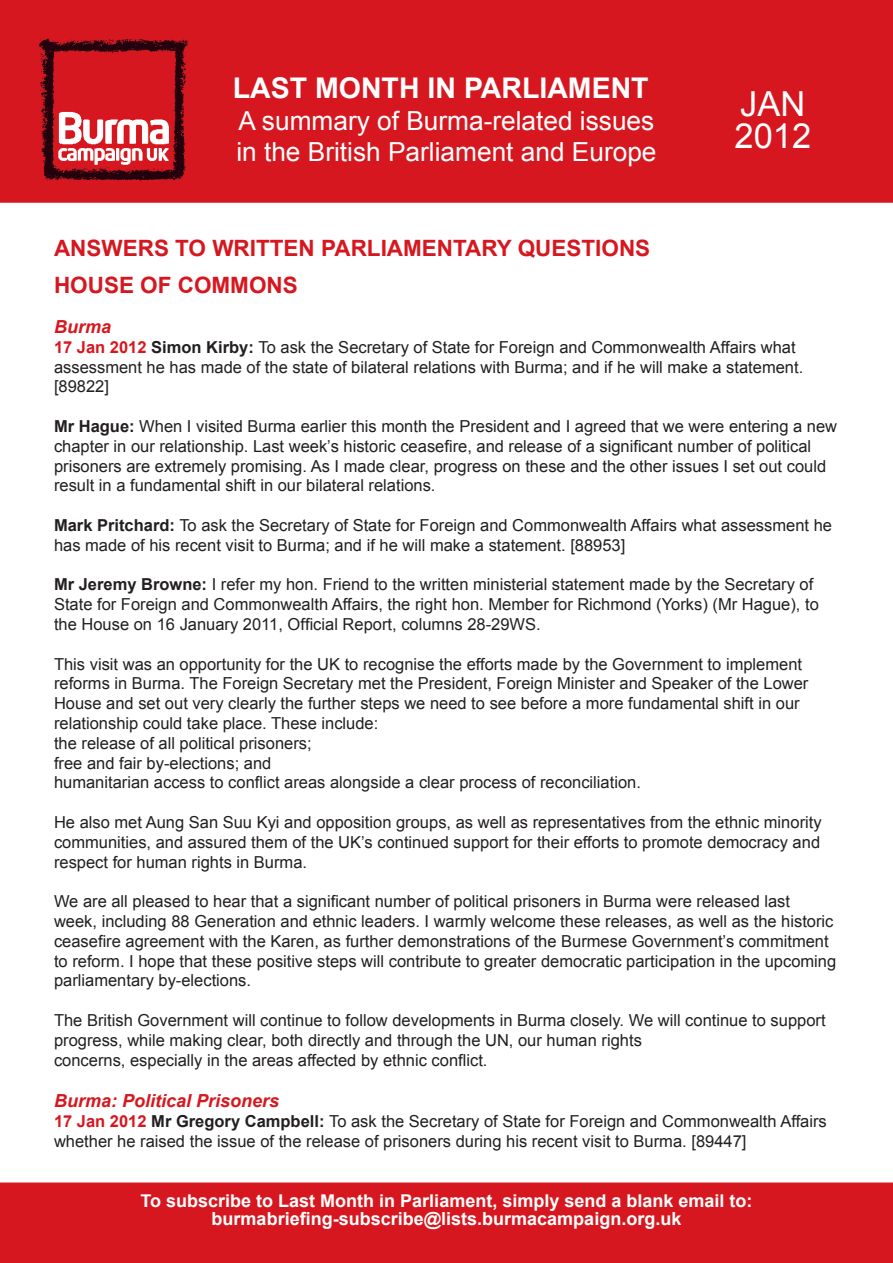
<style>
.page{position:relative;width:893px;height:1263px;background:#fff}
.page>*{position:absolute;margin:0;border:0;box-sizing:border-box;transform-origin:0 0}
.t1{font:34.5px "Arial";color:#fff}
.t2{font:700 28.5px "Arial";color:#fff}
.t3{font:26.25px/31.5px "Arial";color:#fff}
.t4{font:700 22.5px "Arial";color:#d7171f}
.t5{font:700 18px "Arial";color:#fff}
.t6{font:italic 700 18px "Arial";color:#d7171f}
.t7{font:16.5px/19.8px "Arial";color:#231f20}
.s1{font-weight:700;color:#d7171f}
.s2{font-weight:700}
</style>
<div class="page">
<div style="left:0;top:0;width:893px;height:203px;background:#d7171f;border:2px solid #d7171f"></div>
<img style="left:39px;top:38px;width:150px;height:143px">
<div style="left:0;top:1182px;width:893px;height:81px;background:#d7171f;border:2px solid #d7171f"></div>
<p class="t2" style="left:233px;top:69px;width:417px">LAST MONTH IN PARLIAMENT</p>
<p class="t3" style="left:236px;top:105px;width:422px">A summary of Burma-related issues in the British Parliament and Europe</p>
<p class="t1" style="left:740px;top:82px;width:67px">JAN</p>
<p class="t1" style="left:734px;top:113px;width:78px">2012</p>
<p class="t4" style="left:54px;top:233px;width:598px">ANSWERS TO WRITTEN PARLIAMENTARY QUESTIONS</p>
<p class="t4" style="left:54px;top:271px;width:245px">HOUSE OF COMMONS</p>
<p class="t6" style="left:54px;top:315px;width:59px">Burma</p>
<p class="t7" style="left:54px;top:337px;width:751px"><span class="s1">17 Jan 2012</span> <span class="s2">Simon Kirby:</span> To ask the Secretary of State for Foreign and Commonwealth Affairs what assessment he has made of the state of bilateral relations with Burma; and if he will make a statement. [89822]</p>
<p class="t7" style="left:54px;top:416px;width:785px"><span class="s2">Mr Hague:</span> When I visited Burma earlier this month the President and I agreed that we were entering a new chapter in our relationship. Last week’s historic ceasefire, and release of a significant number of political prisoners are extremely promising. As I made clear, progress on these and the other issues I set out could result in a fundamental shift in our bilateral relations.</p>
<p class="t7" style="left:54px;top:515px;width:779px"><span class="s2">Mark Pritchard:</span> To ask the Secretary of State for Foreign and Commonwealth Affairs what assessment he has made of his recent visit to Burma; and if he will make a statement. [88953]</p>
<p class="t7" style="left:54px;top:575px;width:766px"><span class="s2">Mr Jeremy Browne:</span> I refer my hon. Friend to the written ministerial statement made by the Secretary of<br>State for Foreign and Commonwealth Affairs, the right hon. Member for Richmond (Yorks) (Mr Hague), to the House on 16 January 2011, Official Report, columns 28-29WS.</p>
<p class="t7" style="left:54px;top:654px;width:756px">This visit was an opportunity for the UK to recognise the efforts made by the Government to implement reforms in Burma. The Foreign Secretary met the President, Foreign Minister and Speaker of the Lower House and set out very clearly the further steps we need to see before a more fundamental shift in our relationship could take place. These include:</p>
<p class="t7" style="left:54px;top:733px;width:259px">the release of all political prisoners;</p>
<p class="t7" style="left:54px;top:753px;width:219px">free and fair by-elections; and</p>
<p class="t7" style="left:54px;top:773px;width:588px">humanitarian access to conflict areas alongside a clear process of reconciliation.</p>
<p class="t7" style="left:54px;top:812px;width:769px;text-align:justify">He also met Aung San Suu Kyi and opposition groups, as well as representatives from the ethnic minority communities, and assured them of the UK’s continued support for their efforts to promote democracy and respect for human rights in Burma.</p>
<p class="t7" style="left:54px;top:892px;width:784px">We are all pleased to hear that a significant number of political prisoners in Burma were released last week, including 88 Generation and ethnic leaders. I warmly welcome these releases, as well as the historic ceasefire agreement with the Karen, as further demonstrations of the Burmese Government’s commitment to reform. I hope that these positive steps will contribute to greater democratic participation in the upcoming parliamentary by-elections.</p>
<p class="t7" style="left:54px;top:1010px;width:773px">The British Government will continue to follow developments in Burma closely. We will continue to support progress, while making clear, both directly and through the UN, our human rights</p>
<p class="t7" style="left:54px;top:1050px;width:435px">concerns, especially in the areas affected by ethnic conflict.</p>
<p class="t6" style="left:54px;top:1089px;width:227px">Burma: Political Prisoners</p>
<p class="t7" style="left:54px;top:1111px;width:774px"><span class="s1">17 Jan 2012</span> <span class="s2">Mr Gregory Campbell:</span> To ask the Secretary of State for Foreign and Commonwealth Affairs whether he raised the issue of the release of prisoners during his recent visit to Burma. [89447]</p>
<p class="t5" style="left:141px;top:1189px;width:613px">To subscribe to Last Month in Parliament, simply send a blank email to:</p>
<p class="t5" style="left:212px;top:1207px;width:471px">burmabriefing-subscribe@lists.burmacampaign.org.uk</p>
</div>
